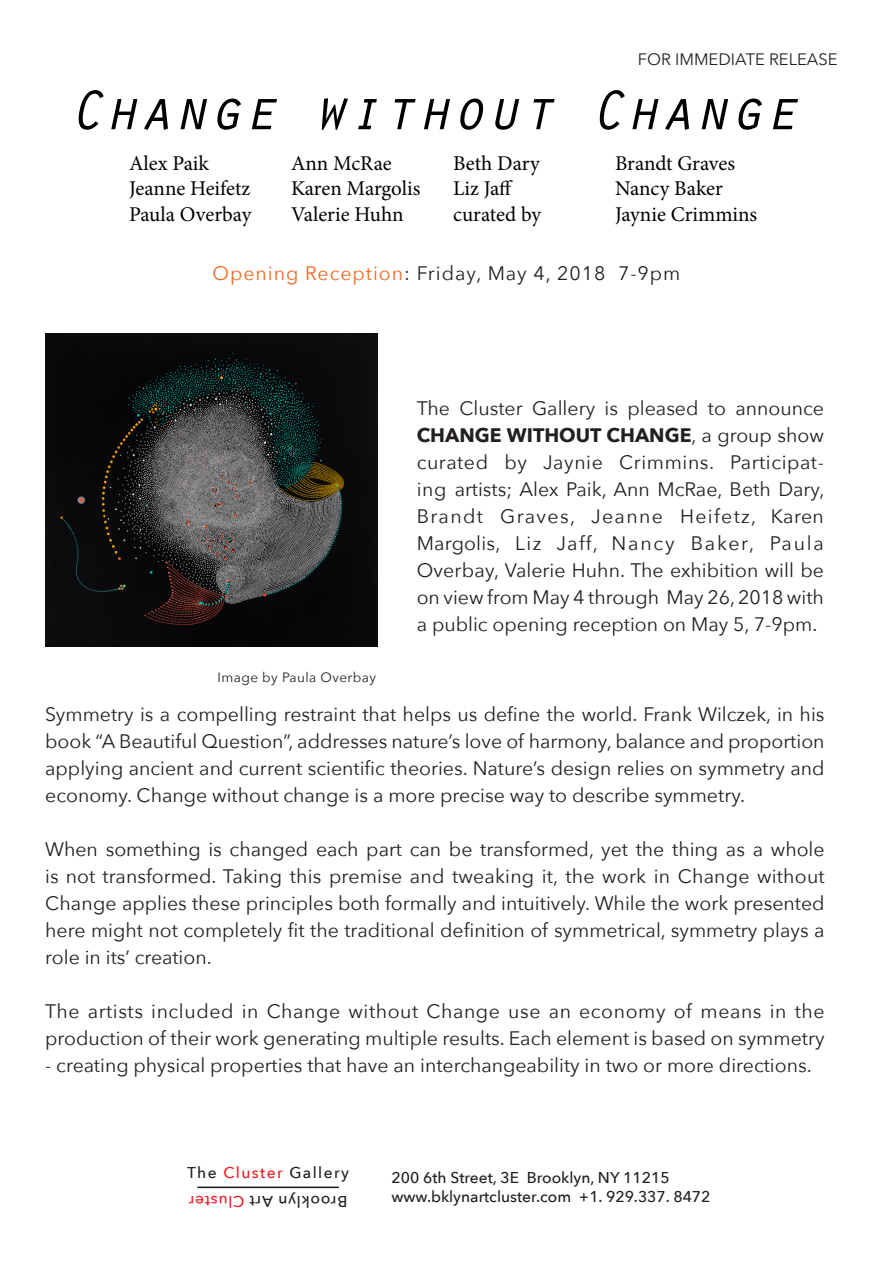
<style>
.page{position:relative;width:893px;height:1263px;background:#fff}
.page>*{position:absolute;margin:0;border:0;box-sizing:border-box;transform-origin:0 0}
.t1{font:italic 57.9px "Orator Std";color:#000}
.t2{font:21px "Minion Pro";color:#000}
.t3{font:19.5px/27px "Avenir Next";color:#231f20;text-align:justify}
.t4{font:19.5px "Avenir Next";letter-spacing:.05em;color:#231f20}
.t5{font:16.5px "Avenir Next";color:#231f20}
.t6{font:500 15.6px "Avenir Next";color:#231f20}
.t7{font:500 15.6px "Avenir Next";letter-spacing:.05em;color:#231f20}
.t8{font:500 15.6px "Avenir Next";letter-spacing:.09em;color:#231f20}
.t9{font:13.5px "Avenir Next";letter-spacing:.03em;color:#231f20}
.s1{color:#f36621}
.s2{font-weight:700}
.s3{color:#ee1d23}
</style>
<div class="page">
<img style="left:45px;top:334px;width:333px;height:312px">
<hr style="left:197px;top:1186px;width:142px;height:2px;background:#231f20">
<p class="t5" style="left:638px;top:46px;width:201px">FOR IMMEDIATE RELEASE</p>
<p class="t1" style="left:69px;top:69px;width:731px">Change without Change</p>
<p class="t2" style="left:129px;top:149px;width:82px">Alex Paik</p>
<p class="t2" style="left:291px;top:149px;width:102px">Ann McRae</p>
<p class="t2" style="left:453px;top:149px;width:88px">Beth Dary</p>
<p class="t2" style="left:615px;top:149px;width:122px">Brandt Graves</p>
<p class="t2" style="left:129px;top:175px;width:123px">Jeanne Heifetz</p>
<p class="t2" style="left:291px;top:175px;width:131px">Karen Margolis</p>
<p class="t2" style="left:453px;top:175px;width:61px">Liz Jaff</p>
<p class="t2" style="left:615px;top:175px;width:109px">Nancy Baker</p>
<p class="t2" style="left:129px;top:200px;width:124px">Paula Overbay</p>
<p class="t2" style="left:291px;top:200px;width:114px">Valerie Huhn</p>
<p class="t2" style="left:453px;top:200px;width:89px">curated by</p>
<p class="t2" style="left:615px;top:200px;width:144px">Jaynie Crimmins</p>
<p class="t4" style="left:213px;top:257px;width:469px"><span class="s1">Opening Reception</span>: Friday, May 4, 2018 7-9pm</p>
<p class="t9" style="left:218px;top:666px;width:160px">Image by Paula Overbay</p>
<p class="t3" style="left:417px;top:393px;width:409px">The Cluster Gallery is pleased to announce <span class="s2">CHANGE WITHOUT CHANGE</span>, a group show curated by Jaynie Crimmins. Participat&shy;ing artists; Alex Paik, Ann McRae, Beth Dary, Brandt Graves, Jeanne Heifetz, Karen Margolis, Liz Jaff, Nancy Baker, Paula Overbay, Valerie Huhn. The exhibition will be on view from May 4 through May 26, 2018 with a public opening reception on May 5, 7-9pm.</p>
<p class="t3" style="left:45px;top:700px;width:781px">Symmetry is a compelling restraint that helps us define the world. Frank Wilczek, in his book “A Beautiful Question”, addresses nature’s love of harmony, balance and proportion applying ancient and current scientific theories. Nature’s design relies on symmetry and economy. Change without change is a more precise way to describe symmetry.</p>
<p class="t3" style="left:45px;top:835px;width:781px">When something is changed each part can be transformed, yet the thing as a whole is not transformed. Taking this premise and tweaking it, the work in Change without Change applies these principles both formally and intuitively. While the work presented here might not completely fit the traditional definition of symmetrical, symmetry plays a role in its’ creation.</p>
<p class="t3" style="left:45px;top:997px;width:781px">The artists included in Change without Change use an economy of means in the production of their work generating multiple results. Each element is based on symmetry</p>
<p class="t3" style="left:45px;top:1051px;width:768px">- creating physical properties that have an interchangeability in two or more directions.</p>
<p class="t8" style="left:187px;top:1159px;width:163px">The <span class="s3">Cluster</span> Gallery</p>
<p class="t7" style="left:347px;top:1214px;width:160px;rotate:-180deg">Brooklyn Art <span class="s3">Cluster</span></p>
<p class="t6" style="left:391px;top:1164px;width:280px">200 6th Street, 3E Brooklyn, NY 11215</p>
<p class="t6" style="left:391px;top:1183px;width:321px">www.bklynartcluster.com +1. 929.337. 8472</p>
</div>
